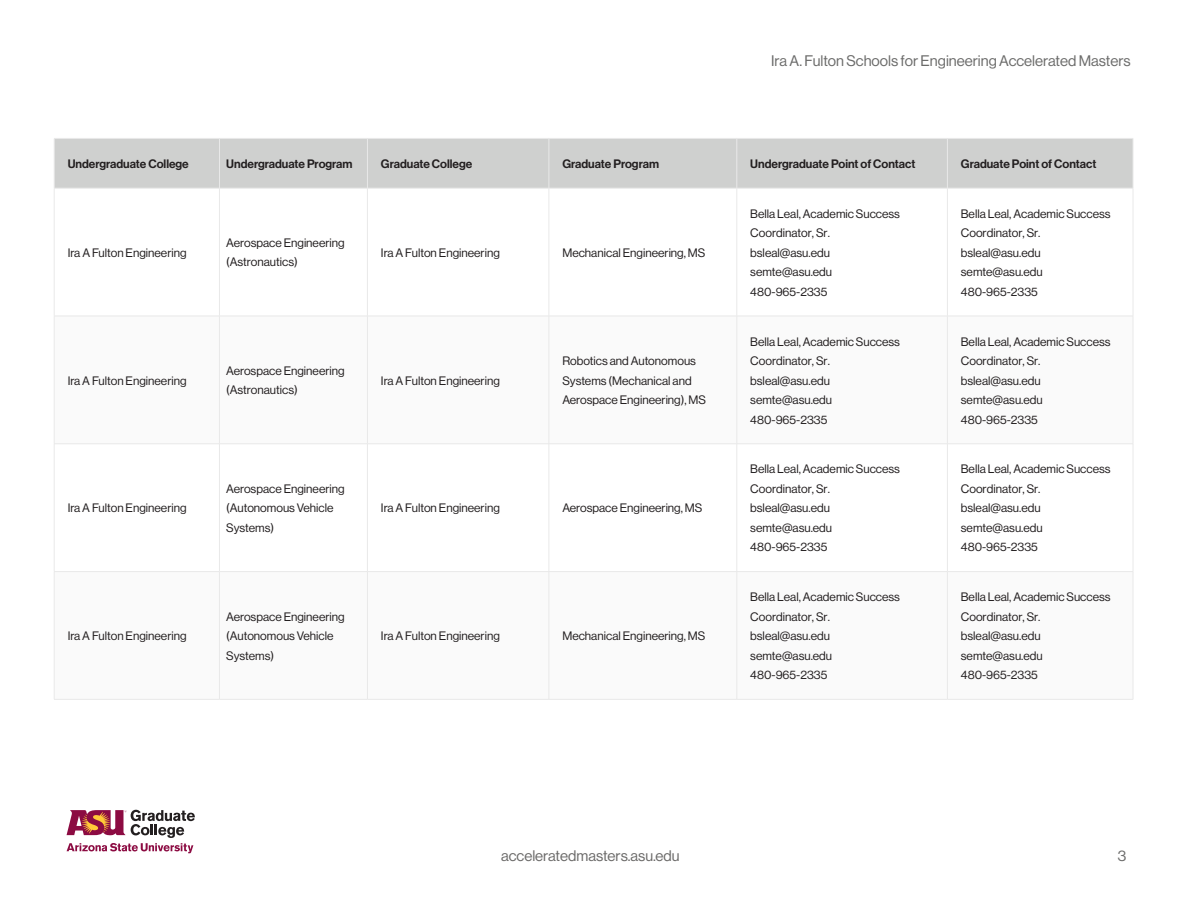
<style>
.page{position:relative;width:1188px;height:918px;background:#fff}
.page>*{position:absolute;margin:0;border:0;box-sizing:border-box;transform-origin:0 0}
.t1{font:15px "N Haas Grotesk DS Pro 55 Rg";color:#6b6b6a}
.t2{font:15px "N Haas Grotesk DS Pro 55 Rg";color:#6b6a69}
.t3{font:12px/19.5px "N Haas Grotesk DS Pro 55 Rg";color:#231f20}
.t4{font:12px "N Haas Grotesk DS Pro 65 Md";color:#231f20}
</style>
<div class="page">
<svg style="left:67px;top:810px;width:128px;height:43px"></svg>
<div style="left:55px;top:139px;width:1078px;height:49px;background:#cfd0cf"></div>
<svg style="left:55px;top:317px;width:1078px;height:382px"></svg>
<hr style="left:947px;top:138px;width:186px;height:1px;background:#e9e9e9">
<hr style="left:1133px;top:139px;width:1px;height:49px;background:#e9e9e9">
<hr style="left:947px;top:188px;width:186px;height:1px;background:#e9e9e9">
<hr style="left:1133px;top:188px;width:1px;height:128px;background:#e9e9e9">
<hr style="left:947px;top:316px;width:186px;height:1px;background:#e9e9e9">
<hr style="left:1133px;top:316px;width:1px;height:128px;background:#e9e9e9">
<hr style="left:947px;top:444px;width:186px;height:1px;background:#e9e9e9">
<hr style="left:1133px;top:444px;width:1px;height:127px;background:#e9e9e9">
<hr style="left:947px;top:571px;width:186px;height:1px;background:#e9e9e9">
<hr style="left:1133px;top:572px;width:1px;height:127px;background:#e9e9e9">
<hr style="left:947px;top:699px;width:186px;height:1px;background:#e9e9e9">
<hr style="left:54px;top:138px;width:165px;height:1px;background:#e9e9e9">
<hr style="left:54px;top:139px;width:1px;height:49px;background:#e9e9e9">
<hr style="left:54px;top:188px;width:165px;height:1px;background:#e9e9e9">
<hr style="left:54px;top:188px;width:1px;height:128px;background:#e9e9e9">
<hr style="left:54px;top:316px;width:165px;height:1px;background:#e9e9e9">
<hr style="left:54px;top:316px;width:1px;height:128px;background:#e9e9e9">
<hr style="left:54px;top:444px;width:165px;height:1px;background:#e9e9e9">
<hr style="left:54px;top:444px;width:1px;height:127px;background:#e9e9e9">
<hr style="left:54px;top:571px;width:165px;height:1px;background:#e9e9e9">
<hr style="left:54px;top:572px;width:1px;height:127px;background:#e9e9e9">
<hr style="left:54px;top:699px;width:165px;height:1px;background:#e9e9e9">
<hr style="left:219px;top:138px;width:148px;height:1px;background:#e9e9e9">
<hr style="left:219px;top:139px;width:1px;height:49px;background:#e9e9e9">
<hr style="left:219px;top:188px;width:148px;height:1px;background:#e9e9e9">
<hr style="left:219px;top:188px;width:1px;height:128px;background:#e9e9e9">
<hr style="left:219px;top:316px;width:148px;height:1px;background:#e9e9e9">
<hr style="left:219px;top:316px;width:1px;height:128px;background:#e9e9e9">
<hr style="left:219px;top:444px;width:148px;height:1px;background:#e9e9e9">
<hr style="left:219px;top:444px;width:1px;height:127px;background:#e9e9e9">
<hr style="left:219px;top:571px;width:148px;height:1px;background:#e9e9e9">
<hr style="left:219px;top:572px;width:1px;height:127px;background:#e9e9e9">
<hr style="left:219px;top:699px;width:148px;height:1px;background:#e9e9e9">
<hr style="left:367px;top:138px;width:182px;height:1px;background:#e9e9e9">
<hr style="left:367px;top:139px;width:1px;height:49px;background:#e9e9e9">
<hr style="left:367px;top:188px;width:182px;height:1px;background:#e9e9e9">
<hr style="left:367px;top:188px;width:1px;height:128px;background:#e9e9e9">
<hr style="left:367px;top:316px;width:182px;height:1px;background:#e9e9e9">
<hr style="left:367px;top:316px;width:1px;height:128px;background:#e9e9e9">
<hr style="left:367px;top:444px;width:182px;height:1px;background:#e9e9e9">
<hr style="left:367px;top:444px;width:1px;height:127px;background:#e9e9e9">
<hr style="left:367px;top:571px;width:182px;height:1px;background:#e9e9e9">
<hr style="left:367px;top:572px;width:1px;height:127px;background:#e9e9e9">
<hr style="left:367px;top:699px;width:182px;height:1px;background:#e9e9e9">
<hr style="left:549px;top:138px;width:188px;height:1px;background:#e9e9e9">
<hr style="left:549px;top:139px;width:1px;height:49px;background:#e9e9e9">
<hr style="left:549px;top:188px;width:188px;height:1px;background:#e9e9e9">
<hr style="left:549px;top:188px;width:1px;height:128px;background:#e9e9e9">
<hr style="left:549px;top:316px;width:188px;height:1px;background:#e9e9e9">
<hr style="left:549px;top:316px;width:1px;height:128px;background:#e9e9e9">
<hr style="left:549px;top:444px;width:188px;height:1px;background:#e9e9e9">
<hr style="left:549px;top:444px;width:1px;height:127px;background:#e9e9e9">
<hr style="left:549px;top:571px;width:188px;height:1px;background:#e9e9e9">
<hr style="left:549px;top:572px;width:1px;height:127px;background:#e9e9e9">
<hr style="left:549px;top:699px;width:188px;height:1px;background:#e9e9e9">
<hr style="left:737px;top:138px;width:210px;height:1px;background:#e9e9e9">
<hr style="left:737px;top:139px;width:1px;height:49px;background:#e9e9e9">
<hr style="left:947px;top:139px;width:1px;height:49px;background:#e9e9e9">
<hr style="left:737px;top:188px;width:210px;height:1px;background:#e9e9e9">
<hr style="left:737px;top:188px;width:1px;height:128px;background:#e9e9e9">
<hr style="left:947px;top:188px;width:1px;height:128px;background:#e9e9e9">
<hr style="left:737px;top:316px;width:210px;height:1px;background:#e9e9e9">
<hr style="left:737px;top:316px;width:1px;height:128px;background:#e9e9e9">
<hr style="left:947px;top:316px;width:1px;height:128px;background:#e9e9e9">
<hr style="left:737px;top:444px;width:210px;height:1px;background:#e9e9e9">
<hr style="left:737px;top:444px;width:1px;height:127px;background:#e9e9e9">
<hr style="left:947px;top:444px;width:1px;height:127px;background:#e9e9e9">
<hr style="left:737px;top:571px;width:210px;height:1px;background:#e9e9e9">
<hr style="left:737px;top:572px;width:1px;height:127px;background:#e9e9e9">
<hr style="left:947px;top:572px;width:1px;height:127px;background:#e9e9e9">
<hr style="left:737px;top:699px;width:210px;height:1px;background:#e9e9e9">
<p class="t1" style="left:771px;top:52px;width:361px">Ira A. Fulton Schools for Engineering Accelerated Masters</p>
<p class="t4" style="left:68px;top:157px;width:123px">Undergraduate College</p>
<p class="t4" style="left:226px;top:157px;width:128px">Undergraduate Program</p>
<p class="t4" style="left:381px;top:157px;width:93px">Graduate College</p>
<p class="t4" style="left:562px;top:157px;width:98px">Graduate Program</p>
<p class="t4" style="left:750px;top:157px;width:167px">Undergraduate Point of Contact</p>
<p class="t4" style="left:961px;top:157px;width:137px">Graduate Point of Contact</p>
<p class="t3" style="left:68px;top:243px;width:120px">Ira A Fulton Engineering</p>
<p class="t3" style="left:226px;top:233px;width:120px">Aerospace Engineering (Astronautics)</p>
<p class="t3" style="left:381px;top:243px;width:120px">Ira A Fulton Engineering</p>
<p class="t3" style="left:562px;top:243px;width:145px">Mechanical Engineering, MS</p>
<p class="t3" style="left:68px;top:371px;width:120px">Ira A Fulton Engineering</p>
<p class="t3" style="left:226px;top:361px;width:120px">Aerospace Engineering (Astronautics)</p>
<p class="t3" style="left:381px;top:371px;width:120px">Ira A Fulton Engineering</p>
<p class="t3" style="left:562px;top:351px;width:145px">Robotics and Autonomous<br>Systems (Mechanical and<br>Aerospace Engineering), MS</p>
<p class="t3" style="left:68px;top:498px;width:120px">Ira A Fulton Engineering</p>
<p class="t3" style="left:68px;top:626px;width:120px">Ira A Fulton Engineering</p>
<p class="t3" style="left:226px;top:479px;width:120px">Aerospace Engineering (Autonomous Vehicle<br>Systems)</p>
<p class="t3" style="left:226px;top:607px;width:120px">Aerospace Engineering (Autonomous Vehicle<br>Systems)</p>
<p class="t3" style="left:381px;top:498px;width:120px">Ira A Fulton Engineering</p>
<p class="t3" style="left:562px;top:498px;width:142px">Aerospace Engineering, MS</p>
<p class="t3" style="left:381px;top:626px;width:120px">Ira A Fulton Engineering</p>
<p class="t3" style="left:562px;top:626px;width:145px">Mechanical Engineering, MS</p>
<p class="t3" style="left:750px;top:204px;width:151px">Bella Leal, Academic Success<br>Coordinator, Sr. bsleal@asu.edu semte@asu.edu<br>480-965-2335</p>
<p class="t3" style="left:961px;top:204px;width:151px">Bella Leal, Academic Success<br>Coordinator, Sr. bsleal@asu.edu semte@asu.edu<br>480-965-2335</p>
<p class="t3" style="left:750px;top:332px;width:151px">Bella Leal, Academic Success<br>Coordinator, Sr. bsleal@asu.edu semte@asu.edu<br>480-965-2335</p>
<p class="t3" style="left:961px;top:332px;width:151px">Bella Leal, Academic Success<br>Coordinator, Sr. bsleal@asu.edu semte@asu.edu<br>480-965-2335</p>
<p class="t3" style="left:750px;top:459px;width:151px">Bella Leal, Academic Success<br>Coordinator, Sr. bsleal@asu.edu semte@asu.edu<br>480-965-2335</p>
<p class="t3" style="left:961px;top:459px;width:151px">Bella Leal, Academic Success<br>Coordinator, Sr. bsleal@asu.edu semte@asu.edu<br>480-965-2335</p>
<p class="t3" style="left:750px;top:587px;width:151px">Bella Leal, Academic Success<br>Coordinator, Sr. bsleal@asu.edu semte@asu.edu<br>480-965-2335</p>
<p class="t3" style="left:961px;top:587px;width:151px">Bella Leal, Academic Success<br>Coordinator, Sr. bsleal@asu.edu semte@asu.edu<br>480-965-2335</p>
<p class="t2" style="left:501px;top:847px;width:180px">acceleratedmasters.asu.edu</p>
<p class="t1" style="left:1118px;top:847px;width:10px">3</p>
</div>
